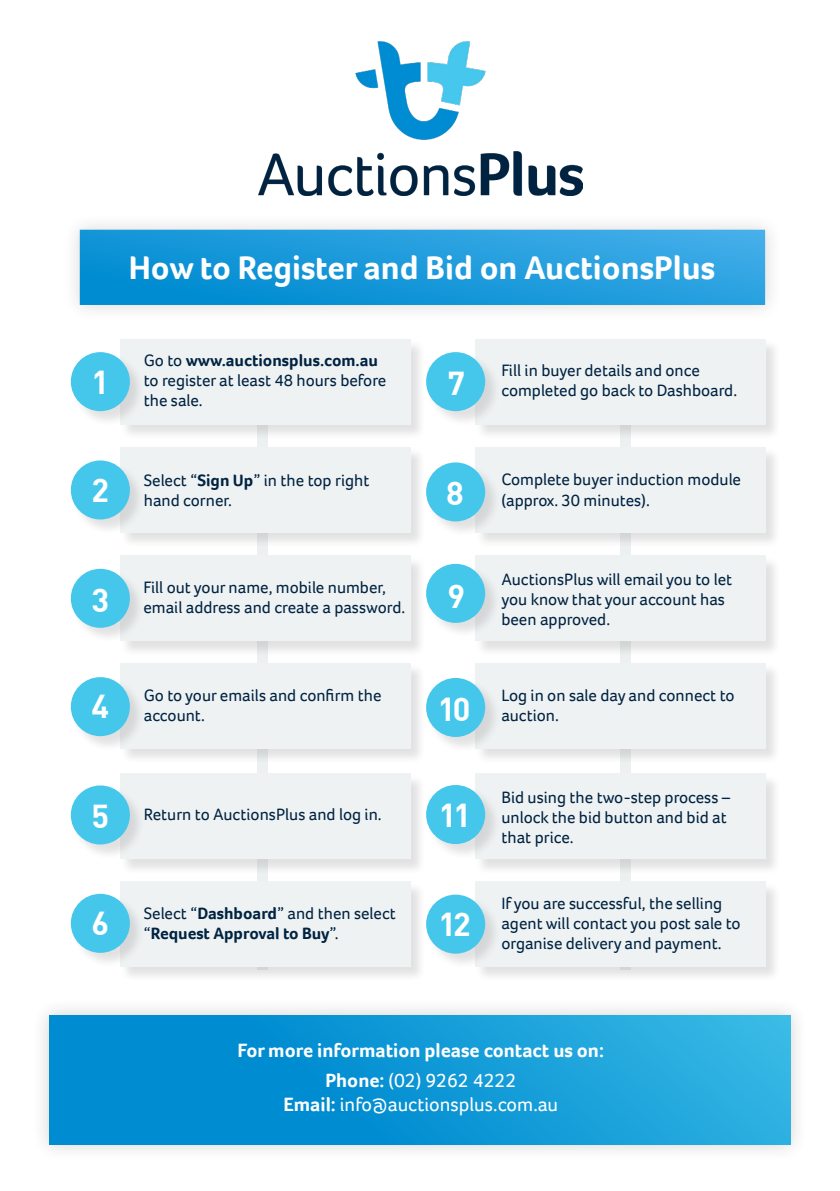
<style>
.page{position:relative;width:840px;height:1191px;background:#fff}
.page>*{position:absolute;margin:0;border:0;box-sizing:border-box;transform-origin:0 0}
.t1{font:700 33.8px "Foco";color:#fff}
.t2{font:700 32.4px "DIN";color:#fff}
.t3{font:700 19.8px/29.6px "Foco";color:#fff;text-align:center}
.t4{font:19.8px "Foco";color:#fff}
.t5{font:17px/20.4px "Foco";color:#002341}
.t6{font:700 17px/20.4px "Foco";color:#002341}
.s1{font-weight:700}
.s2{font-weight:400}
</style>
<div class="page">
<div style="left:619px;top:339px;width:11px;height:630px;background:#e9eded"></div>
<div style="left:258px;top:339px;width:10px;height:630px;background:#e9eded"></div>
<div style="left:120px;top:339px;width:305px;height:101px;background:#231f20;opacity:.13"></div>
<div style="left:120px;top:339px;width:290px;height:85px;background:#eff2f3"></div>
<div style="left:120px;top:447px;width:305px;height:101px;background:#231f20;opacity:.13"></div>
<div style="left:120px;top:447px;width:290px;height:86px;background:#eff2f3"></div>
<div style="left:120px;top:556px;width:305px;height:101px;background:#231f20;opacity:.13"></div>
<div style="left:120px;top:555px;width:290px;height:86px;background:#eff2f3"></div>
<div style="left:120px;top:663px;width:305px;height:101px;background:#231f20;opacity:.13"></div>
<div style="left:120px;top:663px;width:290px;height:85px;background:#eff2f3"></div>
<div style="left:120px;top:774px;width:305px;height:101px;background:#231f20;opacity:.13"></div>
<div style="left:120px;top:773px;width:290px;height:86px;background:#eff2f3"></div>
<div style="left:120px;top:881px;width:305px;height:101px;background:#231f20;opacity:.13"></div>
<div style="left:120px;top:881px;width:290px;height:86px;background:#eff2f3"></div>
<div style="left:475px;top:339px;width:305px;height:101px;background:#231f20;opacity:.13"></div>
<div style="left:475px;top:339px;width:289px;height:85px;background:#eff2f3"></div>
<div style="left:475px;top:447px;width:305px;height:101px;background:#231f20;opacity:.13"></div>
<div style="left:475px;top:447px;width:289px;height:86px;background:#eff2f3"></div>
<div style="left:475px;top:556px;width:305px;height:101px;background:#231f20;opacity:.13"></div>
<div style="left:475px;top:555px;width:289px;height:86px;background:#eff2f3"></div>
<div style="left:475px;top:663px;width:305px;height:101px;background:#231f20;opacity:.13"></div>
<div style="left:475px;top:663px;width:289px;height:85px;background:#eff2f3"></div>
<div style="left:475px;top:774px;width:305px;height:101px;background:#231f20;opacity:.13"></div>
<div style="left:475px;top:773px;width:289px;height:86px;background:#eff2f3"></div>
<div style="left:475px;top:881px;width:305px;height:101px;background:#231f20;opacity:.13"></div>
<div style="left:475px;top:881px;width:289px;height:86px;background:#eff2f3"></div>
<div style="left:71px;top:352px;width:74px;height:74px;background:#231f20;opacity:.13"></div>
<div style="left:71px;top:352px;width:59px;height:59px;background:#45c7ec;border-radius:50%"></div>
<div style="left:71px;top:677px;width:74px;height:74px;background:#231f20;opacity:.13"></div>
<div style="left:71px;top:677px;width:59px;height:59px;background:#45c7ec;border-radius:50%"></div>
<div style="left:426px;top:785px;width:74px;height:74px;background:#231f20;opacity:.13"></div>
<div style="left:426px;top:785px;width:59px;height:59px;background:#45c7ec;border-radius:50%"></div>
<div style="left:71px;top:461px;width:74px;height:74px;background:#231f20;opacity:.13"></div>
<div style="left:71px;top:460px;width:59px;height:59px;background:#45c7ec;border-radius:50%"></div>
<div style="left:71px;top:785px;width:74px;height:75px;background:#231f20;opacity:.13"></div>
<div style="left:71px;top:785px;width:59px;height:59px;background:#45c7ec;border-radius:50%"></div>
<div style="left:426px;top:678px;width:74px;height:74px;background:#231f20;opacity:.13"></div>
<div style="left:426px;top:678px;width:59px;height:59px;background:#45c7ec;border-radius:50%"></div>
<div style="left:71px;top:569px;width:74px;height:74px;background:#231f20;opacity:.13"></div>
<div style="left:71px;top:569px;width:59px;height:59px;background:#45c7ec;border-radius:50%"></div>
<div style="left:426px;top:895px;width:74px;height:74px;background:#231f20;opacity:.13"></div>
<div style="left:426px;top:894px;width:59px;height:59px;background:#45c7ec;border-radius:50%"></div>
<div style="left:71px;top:894px;width:74px;height:74px;background:#231f20;opacity:.13"></div>
<div style="left:71px;top:893px;width:59px;height:59px;background:#45c7ec;border-radius:50%"></div>
<div style="left:426px;top:564px;width:74px;height:74px;background:#231f20;opacity:.13"></div>
<div style="left:426px;top:564px;width:59px;height:59px;background:#45c7ec;border-radius:50%"></div>
<div style="left:426px;top:352px;width:74px;height:74px;background:#231f20;opacity:.13"></div>
<div style="left:426px;top:352px;width:59px;height:59px;background:#45c7ec;border-radius:50%"></div>
<div style="left:426px;top:462px;width:74px;height:75px;background:#231f20;opacity:.13"></div>
<div style="left:426px;top:462px;width:59px;height:59px;background:#45c7ec;border-radius:50%"></div>
<div style="left:32px;top:997px;width:776px;height:165px;background:#231f20;opacity:.2"></div>
<svg style="left:49px;top:1015px;width:741px;height:129px;background:#1199d7"></svg>
<div style="left:62px;top:212px;width:720px;height:110px;background:#231f20;opacity:.18"></div>
<svg style="left:80px;top:230px;width:684px;height:75px;background:#1d9adb"></svg>
<img style="left:258px;top:41px;width:324px;height:155px">
<h1 class="t1" style="left:129px;top:245px;width:587px">How to Register and Bid on AuctionsPlus</h1>
<h2 class="t2" style="left:91px;top:361px;width:19px">1</h2>
<p class="t5" style="left:144px;top:350px;width:244px">Go to <span class="s1">www.auctionsplus.com.au </span>to register at least 48 hours before the sale.</p>
<h2 class="t2" style="left:447px;top:362px;width:19px">7</h2>
<p class="t5" style="left:501px;top:359px;width:237px">Fill in buyer details and once completed go back to Dashboard.</p>
<h2 class="t2" style="left:91px;top:469px;width:19px">2</h2>
<p class="t5" style="left:144px;top:470px;width:227px">Select “<span class="s1">Sign Up</span>” in the top right hand corner.</p>
<h2 class="t2" style="left:446px;top:472px;width:19px">8</h2>
<p class="t5" style="left:501px;top:469px;width:241px">Complete buyer induction module (approx. 30 minutes).</p>
<h2 class="t2" style="left:91px;top:578px;width:19px">3</h2>
<p class="t5" style="left:143px;top:577px;width:263px">Fill out your name, mobile number, email address and create a password.</p>
<h2 class="t2" style="left:447px;top:575px;width:19px">9</h2>
<p class="t5" style="left:501px;top:568px;width:232px">AuctionsPlus will email you to let you know that your account has been approved.</p>
<h2 class="t2" style="left:91px;top:684px;width:19px">4</h2>
<p class="t5" style="left:144px;top:685px;width:239px">Go to your emails and confirm the account.</p>
<h2 class="t2" style="left:437px;top:688px;width:34px">10</h2>
<p class="t5" style="left:501px;top:685px;width:234px">Log in on sale day and connect to auction.</p>
<h2 class="t2" style="left:91px;top:795px;width:19px">5</h2>
<h2 class="t2" style="left:91px;top:902px;width:19px">6</h2>
<p class="t5" style="left:144px;top:803px;width:239px">Return to AuctionsPlus and log in.</p>
<h2 class="t2" style="left:438px;top:794px;width:34px">11</h2>
<p class="t5" style="left:501px;top:786px;width:230px">Bid using the two-step process – unlock the bid button and bid at that price.</p>
<p class="t6" style="left:144px;top:902px;width:253px"><span class="s2">Select “</span>Dashboard<span class="s2">” and then select “</span>Request Approval to Buy<span class="s2">”.</span></p>
<p class="t5" style="left:501px;top:893px;width:241px">If you are successful, the selling agent will contact you post sale to organise delivery and payment.</p>
<h2 class="t2" style="left:438px;top:903px;width:34px">12</h2>
<p class="t3" style="left:237px;top:1035px;width:368px">For more information please contact us on:<br>Phone: <span class="s2">(02) 9262 4222</span></p>
<p class="t4" style="left:283px;top:1090px;width:276px"><span class="s1">Email:</span> info@auctionsplus.com.au</p>
</div>
